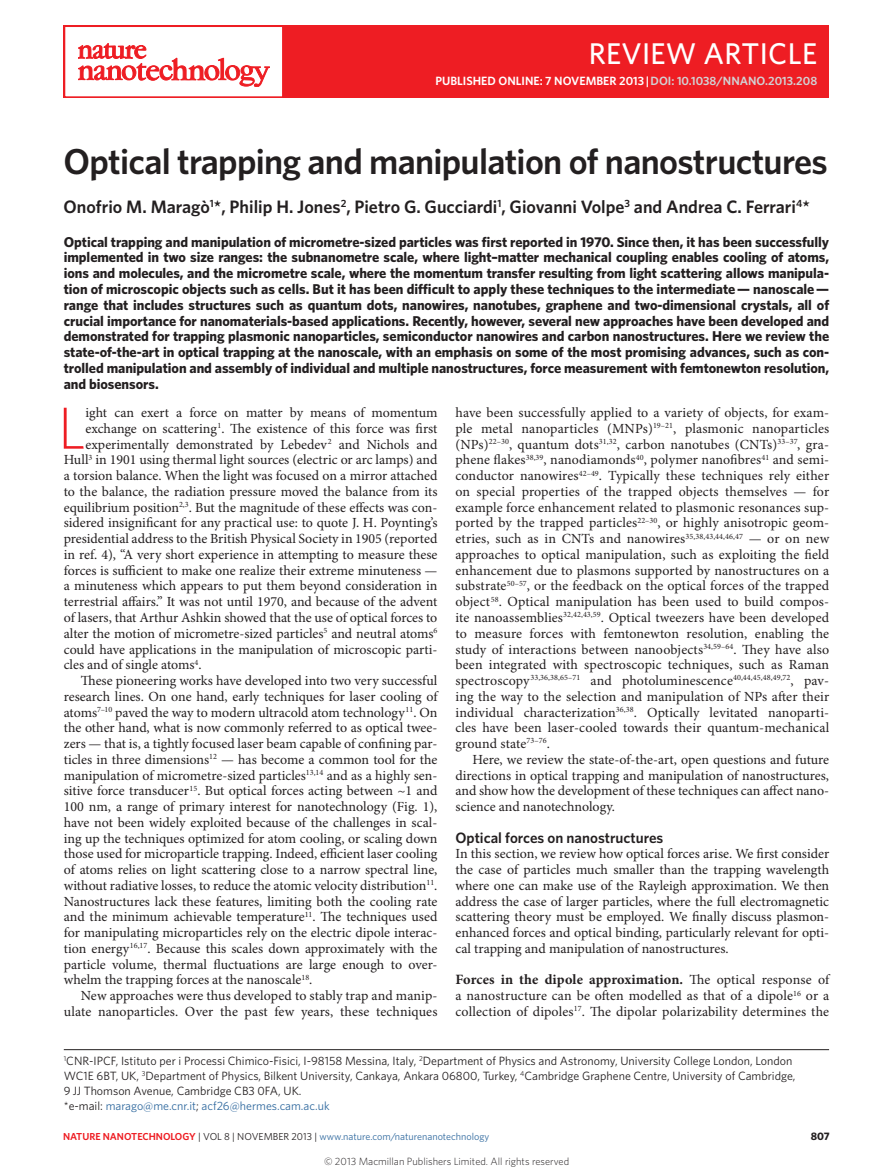
<style>
.page{position:relative;width:893px;height:1174px;background:#fff}
.page>*{position:absolute;margin:0;border:0;box-sizing:border-box;transform-origin:0 0}
.Body_first_w_drop_c{font:300 59.4px "Whitney";color:#ee1d23}
.Title{font:600 36px "Whitney";letter-spacing:-.02em;color:#231f20}
.t1{font:500 30px "Whitney";letter-spacing:.01em;color:#fff}
.Author{font:600 18px "Whitney";color:#231f20}
.Head_1{font:600 15px "Whitney";color:#231f20}
.Abstract{font:700 14.25px/15.8px "Whitney";letter-spacing:-.005em;color:#231f20;text-align:justify}
.Body_first{font:700 14.25px "Minion Pro";letter-spacing:.005em;color:#231f20}
.Body_text{font:13.95px/15.8px "Minion Pro";letter-spacing:.005em;color:#231f20;text-align:justify}
.Body_first_w_drop_c-2{font:13.95px "Minion Pro";color:#231f20}
.Body_first-2{font:13.95px/15.8px "Minion Pro";letter-spacing:.005em;color:#231f20;text-align:justify}
.Address{font:12px/15px "Whitney";color:#231f20}
.t2{font:600 12px "Whitney";color:#fff}
.t3{font:700 10.8px "Whitney";color:#231f20}
.t4{font:300 10.5px "Whitney";color:#231f20}
.t5{font:10.2px "Whitney";color:#316a9f}
.s1{color:#d1d2d4}
.s2{font-weight:400;font-size:13.95px}
.s3{color:#316a9f}
.s4{font-weight:600;color:#ee1d23}
.s5{color:#231f20}
</style>
<div class="page">
<hr style="left:64px;top:1049px;width:765px;height:1px;background:#231f20">
<div style="left:64px;top:26px;width:765px;height:72px;background:#ee1d23"></div>
<div style="left:64px;top:26px;width:220px;height:72px;background:#fff;border:2px solid #ee1d23"></div>
<svg style="left:78px;top:43px;width:191px;height:44px"></svg>
<p class="t1" style="left:589px;top:34px;width:230px">REVIEW ARTICLE</p>
<p class="t2" style="left:435px;top:73px;width:383px">PUBLISHED ONLINE: 7 NOVEMBER 2013 |<span class="s1">DOI: 10.1038/NNANO.2013.208</span></p>
<p class="Title" style="left:64px;top:138px;width:766px">Optical trapping and manipulation of nanostructures</p>
<p class="Author" style="left:64px;top:195px;width:748px">Onofrio M. Maragò<sup>1</sup>*, Philip H. Jones<sup>2</sup>, Pietro G. Gucciardi<sup>1</sup>, Giovanni Volpe<sup>3</sup> and Andrea C. Ferrari<sup>4</sup>*</p>
<p class="Abstract" style="left:64px;top:233px;width:767px">Optical trapping and manipulation of micrometre-sized particles was first reported in 1970. Since then, it has been successfully implemented in two size ranges: the subnanometre scale, where light–matter mechanical coupling enables cooling of atoms, ions and molecules, and the micrometre scale, where the momentum transfer resulting from light scattering allows manipula&shy;tion of microscopic objects such as cells. But it has been difficult to apply these techniques to the intermediate — nanoscale — range that includes structures such as quantum dots, nanowires, nanotubes, graphene and two-dimensional crystals, all of crucial importance for nanomaterials-based applications. Recently, however, several new approaches have been developed and demonstrated for trapping plasmonic nanoparticles, semiconductor nanowires and carbon nanostructures. Here we review the state-of-the-art in optical trapping at the nanoscale, with an emphasis on some of the most promising advances, such as con&shy;trolled manipulation and assembly of individual and multiple nanostructures, force measurement with femtonewton resolution, and biosensors.</p>
<p class="Body_text" style="left:455px;top:405px;width:375px">have been successfully applied to a variety of objects, for exam&shy;ple metal nanoparticles (MNPs)<sup>19–21</sup>, plasmonic nanoparticles (NPs)<sup>22–30</sup>, quantum dots<sup>31,32</sup>, carbon nanotubes (CNTs)<sup>33–37</sup>, gra&shy;phene flakes<sup>38,39</sup>, nanodiamonds<sup>40</sup>, polymer nanofibres<sup>41</sup> and semi&shy;conductor nanowires<sup>42–49</sup>. Typically these techniques rely either on special properties of the trapped objects themselves — for example force enhancement related to plasmonic resonances sup&shy;ported by the trapped particles<sup>22–30</sup>, or highly anisotropic geom&shy;etries, such as in CNTs and nanowires<sup>35,38,43,44,46,47</sup> — or on new approaches to optical manipulation, such as exploiting the field enhancement due to plasmons supported by nanostructures on a substrate<sup>50–57</sup>, or the feedback on the optical forces of the trapped object<sup>58</sup>. Optical manipulation has been used to build compos&shy;ite nanoassemblies<sup>32,42,43,59</sup>. Optical tweezers have been developed to measure forces with femtonewton resolution, enabling the study of interactions between nanoobjects<sup>34,59–64</sup>. They have also been integrated with spectroscopic techniques, such as Raman spectroscopy<sup>33,36,38,65–71</sup> and photoluminescence<sup>40,44,45,48,49,72</sup>, pav&shy;ing the way to the selection and manipulation of NPs after their individual characterization<sup>36,38</sup>. Optically levitated nanoparti&shy;cles have been laser-cooled towards their quantum-mechanical ground state<sup>73–76</sup>.</p>
<p class="Body_text" style="left:455px;top:752px;width:375px;text-indent:17px">Here, we review the state-of-the-art, open questions and future directions in optical trapping and manipulation of nanostructures, and show how the development of these techniques can affect nano&shy;science and nanotechnology.</p>
<p class="Head_1" style="left:455px;top:827px;width:209px">Optical forces on nanostructures</p>
<p class="Body_first-2" style="left:455px;top:846px;width:375px">In this section, we review how optical forces arise. We first consider the case of particles much smaller than the trapping wavelength where one can make use of the Rayleigh approximation. We then address the case of larger particles, where the full electromagnetic scattering theory must be employed. We finally discuss plasmon&shy;enhanced forces and optical binding, particularly relevant for opti&shy;cal trapping and manipulation of nanostructures.</p>
<p class="Body_first" style="left:455px;top:971px;width:375px">Forces in the dipole approximation. <span class="s2">The optical response of</span></p>
<p class="Body_first-2" style="left:455px;top:988px;width:375px">a nanostructure can be often modelled as that of a dipole<sup>16</sup> or a collection of dipoles<sup>17</sup>. The dipolar polarizability determines the</p>
<p class="Address" style="left:64px;top:1053px;width:733px"><sup>1</sup>CNR-IPCF, Istituto per i Processi Chimico-Fisici, I-98158 Messina, Italy, <sup>2</sup>Department of Physics and Astronomy, University College London, London WC1E 6BT, UK, <sup>3</sup>Department of Physics, Bilkent University, Cankaya, Ankara 06800, Turkey, <sup>4</sup>Cambridge Graphene Centre, University of Cambridge, 9 JJ Thomson Avenue, Cambridge CB3 0FA, UK.<br>*e-mail: <span class="s3">marago@me.cnr.it</span>; <span class="s3">acf26@hermes.cam.ac.uk</span></p>
<p class="Body_first_w_drop_c" style="left:58px;top:388px;width:29px">L</p>
<p class="Body_first_w_drop_c-2" style="left:85px;top:404px;width:354px">ight can exert a force on matter by means of momentum</p>
<p class="Body_first_w_drop_c-2" style="left:85px;top:420px;width:353px">exchange on scattering<sup>1</sup>. The existence of this force was first</p>
<p class="Body_first_w_drop_c-2" style="left:85px;top:436px;width:353px">experimentally demonstrated by Lebedev<sup>2</sup> and Nichols and</p>
<p class="Body_first_w_drop_c-2" style="left:64px;top:451px;width:375px">Hull<sup>3</sup> in 1901 using thermal light sources (electric or arc lamps) and</p>
<p class="Body_first_w_drop_c-2" style="left:64px;top:467px;width:375px">a torsion balance. When the light was focused on a mirror attached</p>
<p class="Body_first_w_drop_c-2" style="left:64px;top:483px;width:375px">to the balance, the radiation pressure moved the balance from its</p>
<p class="Body_first_w_drop_c-2" style="left:64px;top:499px;width:375px">equilibrium position<sup>2,3</sup>. But the magnitude of these effects was con-</p>
<p class="Body_first_w_drop_c-2" style="left:64px;top:514px;width:375px">sidered insignificant for any practical use: to quote J. H. Poynting’s</p>
<p class="Body_first_w_drop_c-2" style="left:64px;top:530px;width:375px">presidential address to the British Physical Society in 1905 (reported</p>
<p class="Body_first_w_drop_c-2" style="left:64px;top:546px;width:375px">in ref. 4), “A very short experience in attempting to measure these</p>
<p class="Body_first_w_drop_c-2" style="left:64px;top:562px;width:375px">forces is sufficient to make one realize their extreme minuteness —</p>
<p class="Body_first_w_drop_c-2" style="left:64px;top:577px;width:375px">a minuteness which appears to put them beyond consideration in</p>
<p class="Body_first_w_drop_c-2" style="left:64px;top:593px;width:375px">terrestrial affairs.” It was not until 1970, and because of the advent</p>
<p class="Body_first_w_drop_c-2" style="left:64px;top:609px;width:375px">of lasers, that Arthur Ashkin showed that the use of optical forces to</p>
<p class="Body_first_w_drop_c-2" style="left:64px;top:625px;width:375px">alter the motion of micrometre-sized particles<sup>5</sup> and neutral atoms<sup>6</sup></p>
<p class="Body_first_w_drop_c-2" style="left:64px;top:640px;width:375px">could have applications in the manipulation of microscopic parti-</p>
<p class="Body_first_w_drop_c-2" style="left:64px;top:656px;width:139px">cles and of single atoms<sup>4</sup>.</p>
<p class="Body_text" style="left:64px;top:673px;width:375px;text-indent:17px">These pioneering works have developed into two very successful research lines. On one hand, early techniques for laser cooling of atoms<sup>7–10</sup> paved the way to modern ultracold atom technology<sup>11</sup>. On the other hand, what is now commonly referred to as optical twee&shy;zers — that is, a tightly focused laser beam capable of confining par&shy;ticles in three dimensions<sup>12</sup> — has become a common tool for the manipulation of micrometre-sized particles<sup>13,14</sup> and as a highly sen&shy;sitive force transducer<sup>15</sup>. But optical forces acting between ~1 and 100 nm, a range of primary interest for nanotechnology (Fig. 1), have not been widely exploited because of the challenges in scal&shy;ing up the techniques optimized for atom cooling, or scaling down those used for microparticle trapping. Indeed, efficient laser cooling of atoms relies on light scattering close to a narrow spectral line, without radiative losses, to reduce the atomic velocity distribution<sup>11</sup>.<br>Nanostructures lack these features, limiting both the cooling rate and the minimum achievable temperature<sup>11</sup>. The techniques used for manipulating microparticles rely on the electric dipole interac&shy;tion energy<sup>16,17</sup>. Because this scales down approximately with the particle volume, thermal fluctuations are large enough to over&shy;whelm the trapping forces at the nanoscale<sup>18</sup>.</p>
<p class="Body_text" style="left:64px;top:988px;width:375px;text-align:right">New approaches were thus developed to stably trap and manip&shy;ulate nanoparticles. Over the past few years, these techniques</p>
<p class="t5" style="left:63px;top:1129px;width:428px"><span class="s4">NATURE NANOTECHNOLOGY</span> <span class="s5">| VOL 8 | NOVEMBER 2013 |</span> www.nature.com/naturenanotechnology</p>
<p class="t3" style="left:811px;top:1129px;width:20px">807</p>
<p class="t4" style="left:324px;top:1154px;width:247px">© 2013 Macmillan Publishers Limited. All rights reserved</p>
</div>
